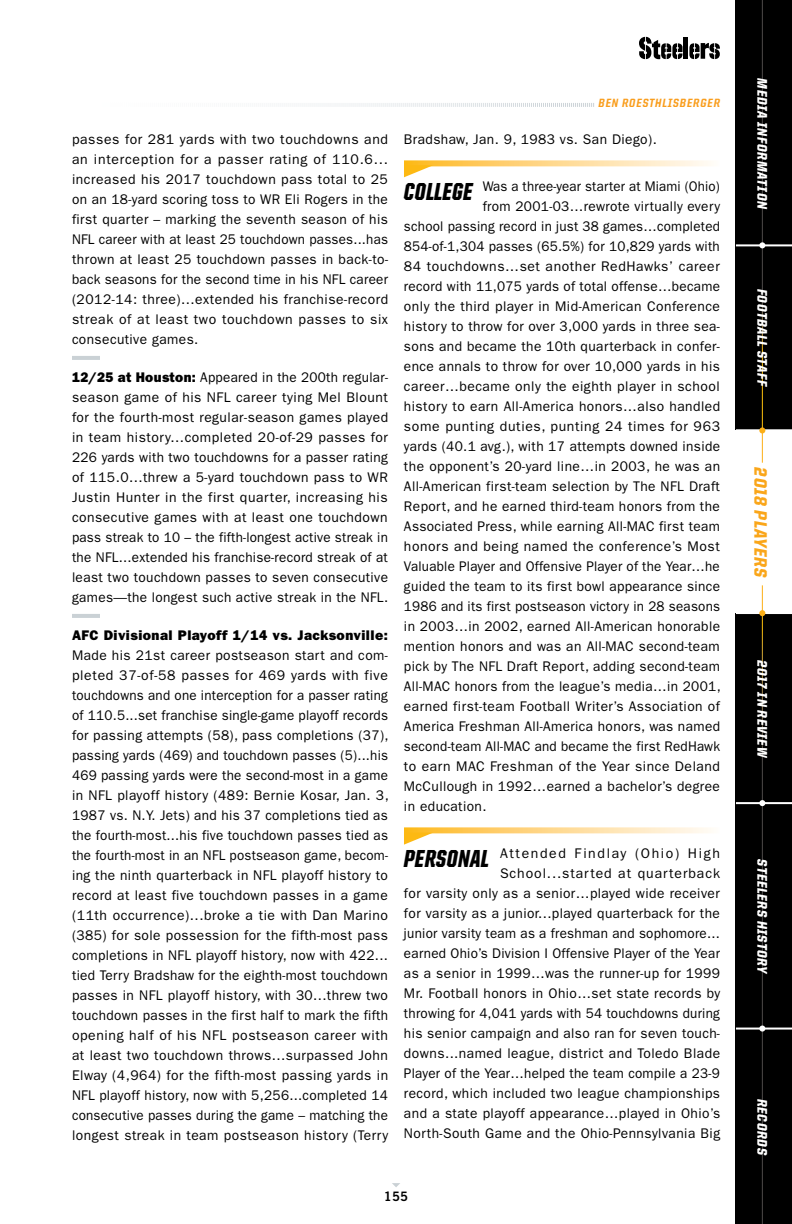
<style>
.page{position:relative;width:792px;height:1224px;background:#fff}
.page>*{position:absolute;margin:0;border:0;box-sizing:border-box;transform-origin:0 0}
.t1{font:900 18px "United Italic Semi Cond";color:#faa61a}
.t2{font:14px/20px "ITC Franklin Gothic Std";letter-spacing:.03em;color:#000;text-align:justify}
.t3{font:14px/20px "ITC Franklin Gothic Std";letter-spacing:.03em;color:#000;text-align:justify;scale:.96 1}
.t4{font:900 14px "United Italic Semi Cond";color:#fff}
.t5{font:14px "ITC Franklin Gothic Std";letter-spacing:.01em;color:#000;scale:.95 1}
.t6{font:14px "ITC Franklin Gothic Std Hvy";letter-spacing:.03em;color:#000}
.t7{font:13px "Trade Gothic LT Std Bd 2";color:#000}
.t8{font:800 12px "United Italic Semi Cond";letter-spacing:.075em;color:#f99d1c}
.s1{font-family:"ITC Franklin Gothic Std Hvy"}
.s2{font-family:"United Italic Cond";font-weight:900;font-size:24.6px}
</style>
<div class="page">
<div style="left:736px;top:0;width:56px;height:1224px;background:#000"></div>
<hr style="left:762px;top:0;width:1px;height:430px;background:#fff">
<div style="left:735px;top:430px;width:57px;height:183px;background:#fff"></div>
<hr style="left:762px;top:616px;width:1px;height:608px;background:#fff">
<hr style="left:736px;top:429px;width:56px;height:2px;background:#fff">
<hr style="left:736px;top:244px;width:56px;height:2px;background:#fff">
<hr style="left:736px;top:612px;width:56px;height:2px;background:#fff">
<hr style="left:736px;top:802px;width:56px;height:2px;background:#fff">
<hr style="left:736px;top:1028px;width:56px;height:2px;background:#fff">
<svg style="left:759px;top:1026px;width:6px;height:6px"></svg>
<hr style="left:762px;top:431px;width:1px;height:32px;background:#fcaf17">
<svg style="left:392px;top:1183px;width:8px;height:4px"></svg>
<hr style="left:684px;top:37px;width:4px;height:22px;background:#000">
<svg style="left:639px;top:37px;width:44px;height:22px"></svg>
<svg style="left:689px;top:43px;width:31px;height:16px"></svg>
<svg style="left:759px;top:800px;width:6px;height:6px"></svg>
<svg style="left:759px;top:585px;width:6px;height:31px"></svg>
<svg style="left:759px;top:242px;width:6px;height:6px"></svg>
<svg style="left:759px;top:427px;width:6px;height:6px"></svg>
<hr style="left:72px;top:356px;width:28px;height:4px;background:#cad1d5">
<hr style="left:72px;top:614px;width:28px;height:4px;background:#cad1d5">
<svg style="left:404px;top:160px;width:307px;height:6px;background:#fedc96"></svg>
<svg style="left:404px;top:827px;width:307px;height:6px;background:#fedb94"></svg>
<svg style="left:404px;top:165px;width:29px;height:12px"></svg>
<svg style="left:404px;top:833px;width:29px;height:12px"></svg>
<svg style="left:343px;top:103px;width:251px;height:4px"></svg>
<p class="t2" style="left:72px;top:129px;width:318px">passes for 281 yards with two touchdowns and an interception for a passer rating of 110.6... increased his 2017 touchdown pass total to 25 on an 18-yard scoring toss to WR Eli Rogers in the first quarter – marking the seventh season of his NFL career with at least 25 touchdown passes...has thrown at least 25 touchdown passes in back-to&shy;back seasons for the second time in his NFL career (2012-14: three)...extended his franchise-record streak of at least two touchdown passes to six consecutive games.</p>
<p class="t3" style="left:72px;top:367px;width:331px"><span class="s1">12/25 at Houston:</span> Appeared in the 200th regular&shy;season game of his NFL career tying Mel Blount for the fourth-most regular-season games played in team history...completed 20-of-29 passes for 226 yards with two touchdowns for a passer rating of 115.0...threw a 5-yard touchdown pass to WR Justin Hunter in the first quarter, increasing his consecutive games with at least one touchdown pass streak to 10 – the fifth-longest active streak in the NFL...extended his franchise-record streak of at least two touchdown passes to seven consecutive games—the longest such active streak in the NFL.</p>
<p class="t6" style="left:72px;top:626px;width:317px">AFC Divisional Playoff 1/14 vs. Jacksonville:</p>
<p class="t2" style="left:72px;top:645px;width:318px">Made his 21st career postseason start and com&shy;pleted 37-of-58 passes for 469 yards with five touchdowns and one interception for a passer rating of 110.5...set franchise single-game playoff records for passing attempts (58), pass completions (37), passing yards (469) and touchdown passes (5)...his 469 passing yards were the second-most in a game in NFL playoff history (489: Bernie Kosar, Jan. 3, 1987 vs. N.Y. Jets) and his 37 completions tied as the fourth-most...his five touchdown passes tied as the fourth-most in an NFL postseason game, becom&shy;ing the ninth quarterback in NFL playoff history to record at least five touchdown passes in a game (11th occurrence)...broke a tie with Dan Marino (385) for sole possession for the fifth-most pass completions in NFL playoff history, now with 422... tied Terry Bradshaw for the eighth-most touchdown passes in NFL playoff history, with 30...threw two touchdown passes in the first half to mark the fifth opening half of his NFL postseason career with at least two touchdown throws...surpassed John Elway (4,964) for the fifth-most passing yards in NFL playoff history, now with 5,256...completed 14 consecutive passes during the game – matching the longest streak in team postseason history (Terry</p>
<p class="t8" style="left:599px;top:97px;width:123px">BEN ROESTHLISBERGER</p>
<p class="t2" style="left:404px;top:129px;width:254px">Bradshaw, Jan. 9, 1983 vs. San Diego).</p>
<p class="t5" style="left:404px;top:178px;width:334px"><span class="s2">COLLEGE</span> Was a three-year starter at Miami (Ohio)</p>
<p class="t2" style="left:483px;top:196px;width:239px">from 2001-03…rewrote virtually every</p>
<p class="t3" style="left:404px;top:216px;width:331px">school passing record in just 38 games…completed</p>
<p class="t3" style="left:404px;top:236px;width:331px">854-of-1,304 passes (65.5%) for 10,829 yards with</p>
<p class="t2" style="left:404px;top:256px;width:317px">84 touchdowns…set another RedHawks’ career</p>
<p class="t3" style="left:404px;top:276px;width:331px">record with 11,075 yards of total offense…became</p>
<p class="t2" style="left:404px;top:296px;width:318px">only the third player in Mid-American Conference</p>
<p class="t2" style="left:404px;top:316px;width:318px">history to throw for over 3,000 yards in three sea-</p>
<p class="t2" style="left:404px;top:336px;width:317px">sons and became the 10th quarterback in confer-</p>
<p class="t2" style="left:404px;top:356px;width:317px">ence annals to throw for over 10,000 yards in his</p>
<p class="t2" style="left:404px;top:376px;width:317px">career…became only the eighth player in school</p>
<p class="t2" style="left:404px;top:396px;width:318px">history to earn All-America honors…also handled</p>
<p class="t2" style="left:404px;top:416px;width:318px">some punting duties, punting 24 times for 963</p>
<p class="t2" style="left:404px;top:436px;width:318px">yards (40.1 avg.), with 17 attempts downed inside</p>
<p class="t2" style="left:404px;top:456px;width:318px">the opponent’s 20-yard line…in 2003, he was an</p>
<p class="t2" style="left:404px;top:476px;width:318px">All-American first-team selection by The NFL Draft</p>
<p class="t2" style="left:404px;top:496px;width:317px">Report, and he earned third-team honors from the</p>
<p class="t2" style="left:404px;top:516px;width:318px">Associated Press, while earning All-MAC first team</p>
<p class="t2" style="left:404px;top:536px;width:317px">honors and being named the conference’s Most</p>
<p class="t3" style="left:404px;top:556px;width:331px">Valuable Player and Offensive Player of the Year…he</p>
<p class="t2" style="left:404px;top:576px;width:318px">guided the team to its first bowl appearance since</p>
<p class="t3" style="left:404px;top:596px;width:331px">1986 and its first postseason victory in 28 seasons</p>
<p class="t2" style="left:404px;top:616px;width:318px">in 2003…in 2002, earned All-American honorable</p>
<p class="t2" style="left:404px;top:636px;width:317px">mention honors and was an All-MAC second-team</p>
<p class="t2" style="left:404px;top:656px;width:318px">pick by The NFL Draft Report, adding second-team</p>
<p class="t2" style="left:404px;top:676px;width:318px">All-MAC honors from the league’s media…in 2001,</p>
<p class="t2" style="left:404px;top:696px;width:318px">earned first-team Football Writer’s Association of</p>
<p class="t2" style="left:404px;top:716px;width:318px">America Freshman All-America honors, was named</p>
<p class="t3" style="left:404px;top:736px;width:331px">second-team All-MAC and became the first RedHawk</p>
<p class="t2" style="left:404px;top:756px;width:318px">to earn MAC Freshman of the Year since Deland</p>
<p class="t2" style="left:404px;top:776px;width:318px">McCullough in 1992…earned a bachelor’s degree</p>
<p class="t2" style="left:404px;top:796px;width:84px">in education.</p>
<p class="t2" style="left:404px;top:843px;width:318px;text-align:right"><span class="s2">PERSONAL</span> Attended Findlay (Ohio) High School...started at quarterback<br>for varsity only as a senior…played wide receiver for varsity as a junior...played quarterback for the junior varsity team as a freshman and sophomore... earned Ohio’s Division I Offensive Player of the Year as a senior in 1999…was the runner-up for 1999<br>Mr. Football honors in Ohio…set state records by throwing for 4,041 yards with 54 touchdowns during his senior campaign and also ran for seven touch&shy;downs...named league, district and Toledo Blade Player of the Year…helped the team compile a 23-9 record, which included two league championships and a state playoff appearance…played in Ohio’s North-South Game and the Ohio-Pennsylvania Big</p>
<p class="t7" style="left:384px;top:1189px;width:26px">155</p>
<p class="t4" style="left:770px;top:78px;width:132px;rotate:90deg">MEDIA INFORMATION</p>
<p class="t4" style="left:770px;top:289px;width:99px;rotate:90deg">FOOTBALL STAFF</p>
<p class="t1" style="left:770px;top:467px;width:112px;rotate:90deg">2018 PLAYERS</p>
<p class="t4" style="left:770px;top:660px;width:99px;rotate:90deg">2017 IN REVIEW</p>
<p class="t4" style="left:770px;top:859px;width:117px;rotate:90deg">STEELERS HISTORY</p>
<p class="t4" style="left:770px;top:1099px;width:58px;rotate:90deg">RECORDS</p>
</div>
